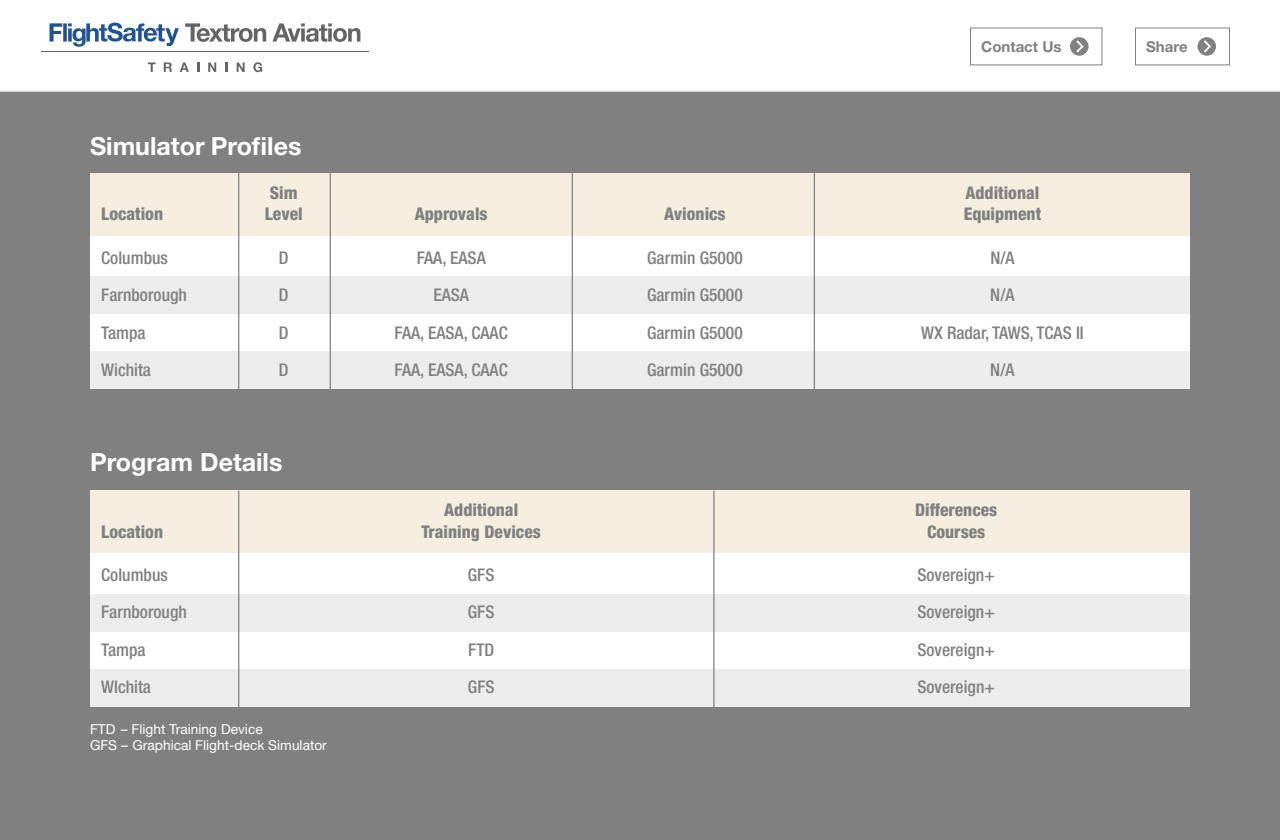
<style>
.page{position:relative;width:1280px;height:840px;background:#fff}
.page>*{position:absolute;margin:0;border:0;box-sizing:border-box;transform-origin:0 0}
.t1{font:700 25px "Helvetica Neue";color:#fff}
.t2{font:500 condensed 17.5px "Helvetica Neue";color:#808080}
.t3{font:800 condensed 17.5px "Helvetica Neue";color:#808080}
.t4{font:700 15px "Helvetica Neue";color:#808080}
.t5{font:13.75px/16.5px "Helvetica Neue";color:#fff}
</style>
<div class="page">
<svg style="left:50px;top:23px;width:129px;height:24px"></svg>
<svg style="left:185px;top:23px;width:81px;height:19px"></svg>
<svg style="left:272px;top:23px;width:88px;height:19px"></svg>
<hr style="left:41px;top:51px;width:328px;height:1px;background:#646464">
<svg style="left:148px;top:62px;width:8px;height:10px"></svg>
<svg style="left:164px;top:62px;width:8px;height:10px"></svg>
<svg style="left:180px;top:62px;width:9px;height:10px"></svg>
<svg style="left:197px;top:62px;width:2px;height:10px"></svg>
<svg style="left:208px;top:62px;width:8px;height:10px"></svg>
<svg style="left:225px;top:62px;width:2px;height:10px"></svg>
<svg style="left:237px;top:62px;width:8px;height:10px"></svg>
<svg style="left:253px;top:62px;width:9px;height:10px"></svg>
<div style="left:970px;top:27px;width:133px;height:38px;border:1px solid #808080"></div>
<svg style="left:1070px;top:37px;width:19px;height:19px"></svg>
<svg style="left:1074px;top:38px;width:11px;height:17px"></svg>
<div style="left:1135px;top:27px;width:95px;height:38px;border:1px solid #808080"></div>
<div style="left:1198px;top:37px;width:18px;height:19px;background:#808080;border-radius:50%"></div>
<svg style="left:1202px;top:38px;width:11px;height:17px"></svg>
<div style="left:0;top:91px;width:1280px;height:749px;background:#808080"></div>
<div style="left:90px;top:174px;width:1100px;height:195px;background:#fff"></div>
<div style="left:90px;top:174px;width:1100px;height:62px;background:#f5eedf"></div>
<div style="left:90px;top:276px;width:1100px;height:38px;background:#ececec"></div>
<div style="left:90px;top:351px;width:1100px;height:38px;background:#ececec"></div>
<hr style="left:814px;top:173px;width:1px;height:219px;background:#808080">
<hr style="left:330px;top:173px;width:1px;height:219px;background:#808080">
<hr style="left:572px;top:173px;width:1px;height:221px;background:#808080">
<hr style="left:238px;top:172px;width:1px;height:220px;background:#808080">
<div style="left:90px;top:491px;width:1100px;height:208px;background:#fff"></div>
<div style="left:90px;top:491px;width:1100px;height:62px;background:#f5eedf"></div>
<div style="left:90px;top:594px;width:1100px;height:38px;background:#ececec"></div>
<div style="left:90px;top:669px;width:1100px;height:38px;background:#ececec"></div>
<hr style="left:713px;top:491px;width:2px;height:219px;background:#808080">
<hr style="left:238px;top:491px;width:1px;height:219px;background:#808080">
<hr style="left:0;top:91px;width:1280px;height:1px;background:#dfdfdf">
<p class="t4" style="left:981px;top:37px;width:82px">Contact Us</p>
<p class="t4" style="left:1146px;top:37px;width:43px">Share</p>
<h1 class="t1" style="left:90px;top:130px;width:213px">Simulator Profiles</h1>
<p class="t3" style="left:270px;top:182px;width:29px">Sim</p>
<p class="t3" style="left:966px;top:182px;width:75px">Additional</p>
<p class="t3" style="left:101px;top:203px;width:63px">Location</p>
<p class="t3" style="left:265px;top:203px;width:39px">Level</p>
<p class="t3" style="left:415px;top:203px;width:74px">Approvals</p>
<p class="t3" style="left:664px;top:203px;width:63px">Avionics</p>
<p class="t3" style="left:964px;top:203px;width:79px">Equipment</p>
<p class="t2" style="left:101px;top:247px;width:68px">Columbus</p>
<p class="t2" style="left:279px;top:247px;width:11px">D</p>
<p class="t2" style="left:417px;top:247px;width:71px">FAA, EASA</p>
<p class="t2" style="left:647px;top:247px;width:97px">Garmin G5000</p>
<p class="t2" style="left:990px;top:247px;width:26px">N/A</p>
<p class="t2" style="left:101px;top:284px;width:87px">Farnborough</p>
<p class="t2" style="left:279px;top:284px;width:11px">D</p>
<p class="t2" style="left:433px;top:284px;width:37px">EASA</p>
<p class="t2" style="left:647px;top:284px;width:97px">Garmin G5000</p>
<p class="t2" style="left:990px;top:284px;width:26px">N/A</p>
<p class="t2" style="left:101px;top:322px;width:46px">Tampa</p>
<p class="t2" style="left:279px;top:322px;width:11px">D</p>
<p class="t2" style="left:395px;top:322px;width:115px">FAA, EASA, CAAC</p>
<p class="t2" style="left:647px;top:322px;width:97px">Garmin G5000</p>
<p class="t2" style="left:921px;top:322px;width:164px">WX Radar, TAWS, TCAS II</p>
<p class="t2" style="left:101px;top:359px;width:51px">Wichita</p>
<p class="t2" style="left:279px;top:359px;width:11px">D</p>
<p class="t2" style="left:395px;top:359px;width:115px">FAA, EASA, CAAC</p>
<p class="t2" style="left:647px;top:359px;width:97px">Garmin G5000</p>
<p class="t2" style="left:990px;top:359px;width:26px">N/A</p>
<h1 class="t1" style="left:90px;top:446px;width:194px">Program Details</h1>
<p class="t3" style="left:444px;top:499px;width:75px">Additional</p>
<p class="t3" style="left:915px;top:499px;width:84px">Differences</p>
<p class="t3" style="left:101px;top:521px;width:63px">Location</p>
<p class="t3" style="left:422px;top:521px;width:121px">Training Devices</p>
<p class="t3" style="left:927px;top:521px;width:60px">Courses</p>
<p class="t2" style="left:101px;top:564px;width:68px">Columbus</p>
<p class="t2" style="left:468px;top:564px;width:28px">GFS</p>
<p class="t2" style="left:918px;top:564px;width:79px">Sovereign+</p>
<p class="t2" style="left:101px;top:602px;width:87px">Farnborough</p>
<p class="t2" style="left:468px;top:602px;width:28px">GFS</p>
<p class="t2" style="left:918px;top:602px;width:79px">Sovereign+</p>
<p class="t2" style="left:101px;top:639px;width:46px">Tampa</p>
<p class="t2" style="left:468px;top:639px;width:27px">FTD</p>
<p class="t2" style="left:918px;top:639px;width:79px">Sovereign+</p>
<p class="t2" style="left:101px;top:677px;width:51px">WIchita</p>
<p class="t2" style="left:468px;top:677px;width:28px">GFS</p>
<p class="t2" style="left:918px;top:677px;width:79px">Sovereign+</p>
<p class="t5" style="left:90px;top:720px;width:238px">FTD – Flight Training Device<br>GFS – Graphical Flight-deck Simulator</p>
</div>
